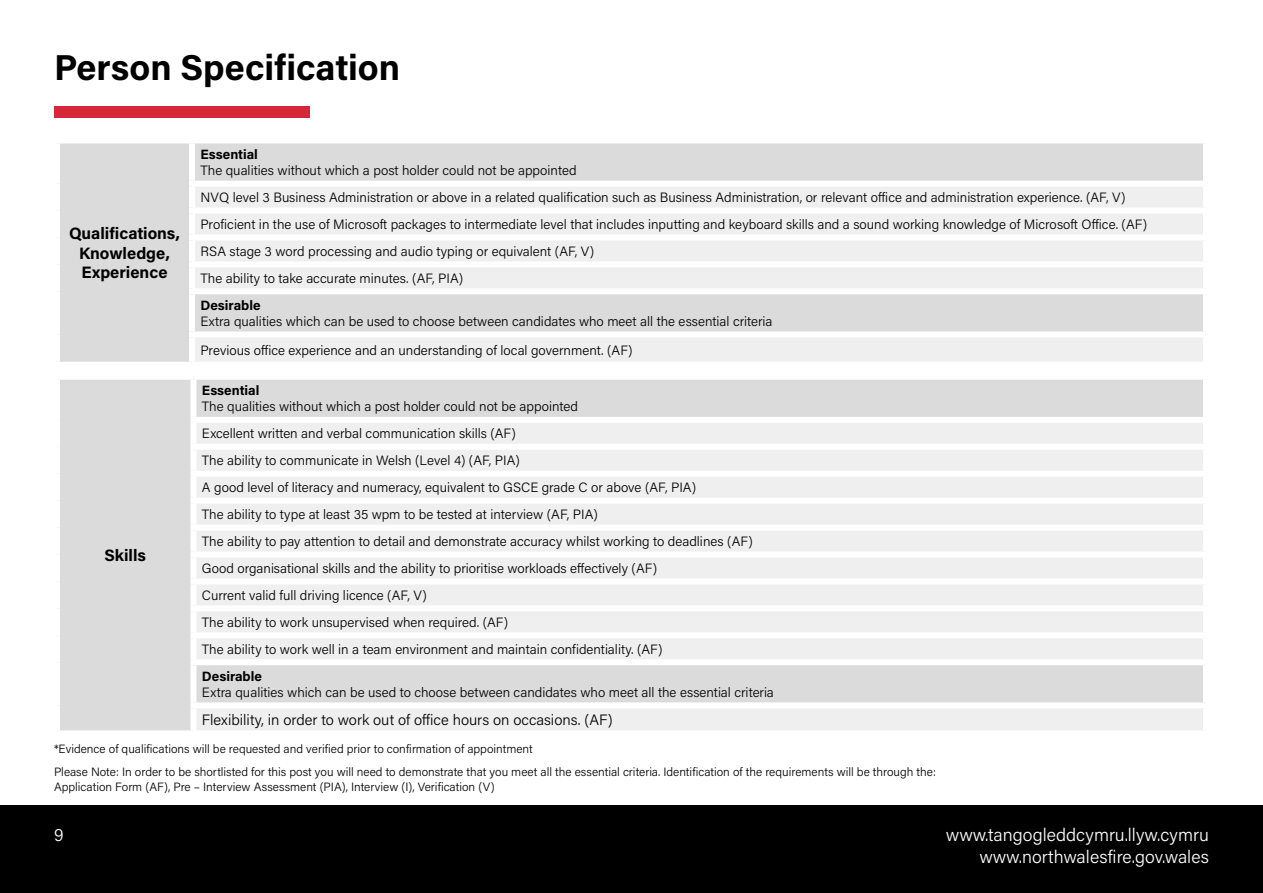
<style>
.page{position:relative;width:1263px;height:893px;background:#fff}
.page>*{position:absolute;margin:0;border:0;box-sizing:border-box;transform-origin:0 0}
.t1{font:700 36px "Acumin Pro";color:#000}
.t2{font:300 18px/21.6px "Acumin Pro";color:#fff;text-align:right}
.t3{font:700 16.5px/19.8px "Acumin Pro";color:#000;text-align:center}
.t4{font:300 15px "Acumin Pro";color:#000}
.t5{font:300 13.5px/27px "Acumin Pro";color:#000}
.t6{font:700 13.5px "Acumin Pro";color:#000}
.t7{font:300 12px/23px "Acumin Pro";color:#000}
</style>
<div class="page">
<div style="left:0;top:805px;width:1263px;height:88px;background:#000"></div>
<div style="left:57px;top:140px;width:135px;height:225px;background:#dbdbdb"></div>
<div style="left:192px;top:140px;width:1014px;height:44px;background:#dbdbdb"></div>
<div style="left:195px;top:187px;width:1008px;height:101px;background:#eeefee"></div>
<div style="left:192px;top:291px;width:1014px;height:43px;background:#dbdbdb"></div>
<div style="left:192px;top:334px;width:1014px;height:31px;background:#eeefee"></div>
<div style="left:54px;top:137px;width:138px;height:6px;background:#fff"></div>
<div style="left:54px;top:143px;width:6px;height:41px;background:#fff"></div>
<div style="left:192px;top:137px;width:1017px;height:6px;background:#fff"></div>
<div style="left:189px;top:143px;width:6px;height:38px;background:#fff"></div>
<div style="left:1203px;top:143px;width:6px;height:38px;background:#fff"></div>
<div style="left:54px;top:184px;width:6px;height:27px;background:#fff"></div>
<div style="left:189px;top:181px;width:1020px;height:6px;background:#fff"></div>
<div style="left:189px;top:187px;width:6px;height:21px;background:#fff"></div>
<div style="left:54px;top:211px;width:6px;height:26px;background:#fff"></div>
<div style="left:189px;top:208px;width:1020px;height:6px;background:#fff"></div>
<div style="left:189px;top:214px;width:6px;height:20px;background:#fff"></div>
<div style="left:54px;top:237px;width:6px;height:27px;background:#fff"></div>
<div style="left:189px;top:234px;width:1020px;height:6px;background:#fff"></div>
<div style="left:189px;top:240px;width:6px;height:21px;background:#fff"></div>
<div style="left:54px;top:264px;width:6px;height:27px;background:#fff"></div>
<div style="left:189px;top:261px;width:1020px;height:6px;background:#fff"></div>
<div style="left:189px;top:267px;width:6px;height:21px;background:#fff"></div>
<div style="left:54px;top:291px;width:6px;height:43px;background:#fff"></div>
<div style="left:189px;top:288px;width:1020px;height:6px;background:#fff"></div>
<div style="left:189px;top:294px;width:6px;height:37px;background:#fff"></div>
<div style="left:1203px;top:294px;width:6px;height:37px;background:#fff"></div>
<div style="left:54px;top:334px;width:6px;height:28px;background:#fff"></div>
<div style="left:189px;top:331px;width:1020px;height:6px;background:#fff"></div>
<div style="left:189px;top:337px;width:6px;height:25px;background:#fff"></div>
<div style="left:1203px;top:337px;width:6px;height:25px;background:#fff"></div>
<div style="left:54px;top:362px;width:138px;height:6px;background:#fff"></div>
<div style="left:192px;top:362px;width:1017px;height:6px;background:#fff"></div>
<div style="left:57px;top:377px;width:136px;height:356px;background:#dbdbdb"></div>
<div style="left:193px;top:377px;width:1013px;height:43px;background:#dbdbdb"></div>
<div style="left:197px;top:423px;width:1006px;height:75px;background:#eeefee"></div>
<div style="left:197px;top:504px;width:1006px;height:155px;background:#eeefee"></div>
<div style="left:193px;top:662px;width:1013px;height:43px;background:#dbdbdb"></div>
<div style="left:193px;top:705px;width:1013px;height:28px;background:#eeefee"></div>
<div style="left:54px;top:374px;width:139px;height:6px;background:#fff"></div>
<div style="left:54px;top:380px;width:6px;height:40px;background:#fff"></div>
<div style="left:193px;top:374px;width:1016px;height:6px;background:#fff"></div>
<div style="left:190px;top:380px;width:6px;height:37px;background:#fff"></div>
<div style="left:1203px;top:380px;width:6px;height:37px;background:#fff"></div>
<div style="left:54px;top:420px;width:6px;height:27px;background:#fff"></div>
<div style="left:190px;top:417px;width:1019px;height:6px;background:#fff"></div>
<div style="left:190px;top:423px;width:6px;height:21px;background:#fff"></div>
<div style="left:54px;top:447px;width:6px;height:27px;background:#fff"></div>
<div style="left:190px;top:444px;width:1019px;height:6px;background:#fff"></div>
<div style="left:190px;top:450px;width:6px;height:21px;background:#fff"></div>
<div style="left:54px;top:474px;width:6px;height:27px;background:#fff"></div>
<div style="left:190px;top:471px;width:1019px;height:6px;background:#fff"></div>
<div style="left:190px;top:477px;width:6px;height:21px;background:#fff"></div>
<div style="left:54px;top:501px;width:6px;height:27px;background:#fff"></div>
<div style="left:190px;top:498px;width:1019px;height:6px;background:#fff"></div>
<div style="left:190px;top:504px;width:6px;height:21px;background:#fff"></div>
<div style="left:54px;top:528px;width:6px;height:26px;background:#fff"></div>
<div style="left:190px;top:525px;width:1019px;height:6px;background:#fff"></div>
<div style="left:190px;top:531px;width:6px;height:20px;background:#fff"></div>
<div style="left:54px;top:554px;width:6px;height:27px;background:#fff"></div>
<div style="left:190px;top:551px;width:1019px;height:6px;background:#fff"></div>
<div style="left:190px;top:557px;width:6px;height:21px;background:#fff"></div>
<div style="left:54px;top:581px;width:6px;height:27px;background:#fff"></div>
<div style="left:190px;top:578px;width:1019px;height:6px;background:#fff"></div>
<div style="left:190px;top:584px;width:6px;height:21px;background:#fff"></div>
<div style="left:54px;top:608px;width:6px;height:27px;background:#fff"></div>
<div style="left:190px;top:605px;width:1019px;height:6px;background:#fff"></div>
<div style="left:190px;top:611px;width:6px;height:21px;background:#fff"></div>
<div style="left:54px;top:635px;width:6px;height:27px;background:#fff"></div>
<div style="left:190px;top:632px;width:1019px;height:6px;background:#fff"></div>
<div style="left:190px;top:638px;width:6px;height:21px;background:#fff"></div>
<div style="left:54px;top:662px;width:6px;height:43px;background:#fff"></div>
<div style="left:190px;top:659px;width:1019px;height:6px;background:#fff"></div>
<div style="left:190px;top:665px;width:6px;height:37px;background:#fff"></div>
<div style="left:1203px;top:665px;width:6px;height:37px;background:#fff"></div>
<div style="left:54px;top:705px;width:6px;height:25px;background:#fff"></div>
<div style="left:190px;top:702px;width:1019px;height:6px;background:#fff"></div>
<div style="left:190px;top:708px;width:6px;height:22px;background:#fff"></div>
<div style="left:1203px;top:708px;width:6px;height:22px;background:#fff"></div>
<div style="left:54px;top:730px;width:139px;height:6px;background:#fff"></div>
<div style="left:193px;top:730px;width:1016px;height:6px;background:#fff"></div>
<div style="left:54px;top:106px;width:255px;height:12px;background:#d82639"></div>
<h1 class="t1" style="left:54px;top:43px;width:348px">Person Specification</h1>
<p class="t3" style="left:69px;top:222px;width:112px">Qualifications,<br>Knowledge,<br>Experience</p>
<p class="t6" style="left:201px;top:145px;width:59px">Essential</p>
<p class="t5" style="left:201px;top:156px;width:948px">The qualities without which a post holder could not be appointed<br>NVQ level 3 Business Administration or above in a related qualification such as Business Administration, or relevant office and administration experience. (AF, V)<br>Proficient in the use of Microsoft packages to intermediate level that includes inputting and keyboard skills and a sound working knowledge of Microsoft Office. (AF)<br>RSA stage 3 word processing and audio typing or equivalent (AF, V)<br>The ability to take accurate minutes. (AF, PIA)</p>
<p class="t6" style="left:201px;top:296px;width:61px">Desirable</p>
<p class="t5" style="left:201px;top:306px;width:573px;line-height:28.7px">Extra qualities which can be used to choose between candidates who meet all the essential criteria<br>Previous office experience and an understanding of local government. (AF)</p>
<p class="t6" style="left:202px;top:381px;width:59px">Essential</p>
<p class="t5" style="left:202px;top:393px;width:552px">The qualities without which a post holder could not be appointed<br>Excellent written and verbal communication skills (AF)<br>The ability to communicate in Welsh (Level 4) (AF, PIA)<br>A good level of literacy and numeracy, equivalent to GSCE grade C or above (AF, PIA)<br>The ability to type at least 35 wpm to be tested at interview (AF, PIA)<br>The ability to pay attention to detail and demonstrate accuracy whilst working to deadlines (AF)<br>Good organisational skills and the ability to prioritise workloads effectively (AF)<br>Current valid full driving licence (AF, V)<br>The ability to work unsupervised when required. (AF)<br>The ability to work well in a team environment and maintain confidentiality. (AF)</p>
<p class="t6" style="left:202px;top:666px;width:61px">Desirable</p>
<p class="t5" style="left:202px;top:678px;width:573px">Extra qualities which can be used to choose between candidates who meet all the essential criteria</p>
<p class="t4" style="left:202px;top:709px;width:412px">Flexibility, in order to work out of office hours on occasions. (AF)</p>
<p class="t7" style="left:54px;top:737px;width:883px">*Evidence of qualifications will be requested and verified prior to confirmation of appointment<br>Please Note: In order to be shortlisted for this post you will need to demonstrate that you meet all the essential criteria. Identification of the requirements will be through the:</p>
<p class="t7" style="left:54px;top:774px;width:442px">Application Form (AF), Pre – Interview Assessment (PIA), Interview (I), Verification (V)</p>
<p class="t3" style="left:104px;top:545px;width:43px">Skills</p>
<h2 class="t2" style="left:54px;top:823px;width:11px">9</h2>
<h2 class="t2" style="left:946px;top:823px;width:265px">www.tangogleddcymru.llyw.cymru www.northwalesfire.gov.wales</h2>
</div>
